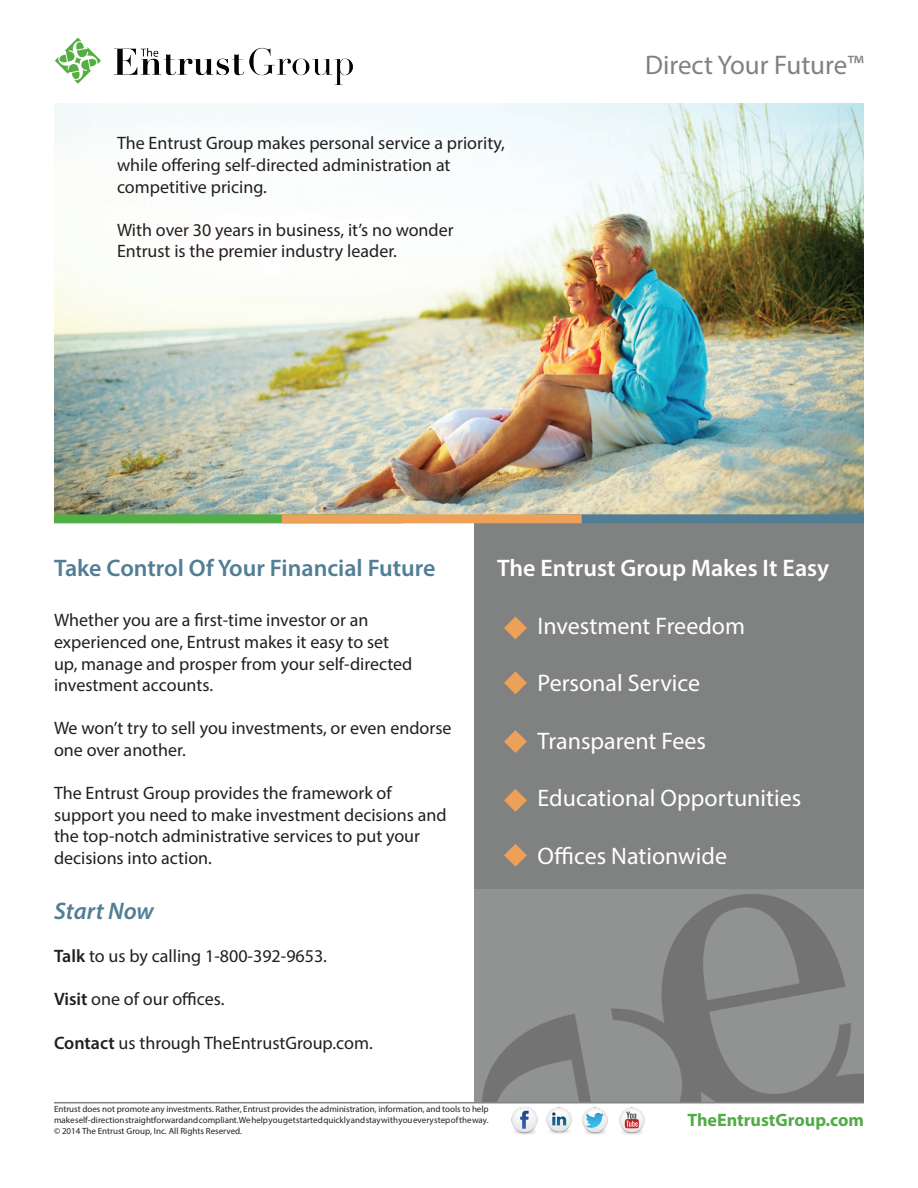
<style>
.page{position:relative;width:918px;height:1188px;background:#fff}
.page>*{position:absolute;margin:0;border:0;box-sizing:border-box;transform-origin:0 0}
.t1{font:27px "Myriad Pro";color:#808181}
.t2{font:24px "Myriad Pro";color:#fff}
.t3{font:600 24px "Myriad Pro";color:#517e95}
.t4{font:600 24px "Myriad Pro";color:#fff}
.t5{font:italic 600 24px "Myriad Pro";color:#517e95}
.t6{font:18px/21.6px "Myriad Pro";color:#231f20}
.t7{font:700 18px "Myriad Pro";color:#52ac46}
.t8{font:9px/10.8px "Myriad Pro";color:#231f20;text-align:justify}
.s1{font-weight:600}
</style>
<div class="page">
<div style="left:475px;top:523px;width:389px;height:579px;background:#808181"></div>
<img style="left:54px;top:104px;width:810px;height:410px">
<img style="left:55px;top:37px;width:298px;height:48px">
<hr style="left:54px;top:1102px;width:810px;height:1px;background:#808181">
<img style="left:582px;top:1107px;width:26px;height:28px">
<img style="left:546px;top:1107px;width:26px;height:27px">
<img style="left:511px;top:1107px;width:27px;height:28px">
<img style="left:619px;top:1107px;width:26px;height:28px">
<div style="left:54px;top:514px;width:349px;height:9px;background:#52ad47"></div>
<div style="left:536px;top:514px;width:328px;height:9px;background:#517e95"></div>
<div style="left:282px;top:514px;width:300px;height:9px;background:#eda158"></div>
<svg style="left:504px;top:616px;width:23px;height:23px"></svg>
<img style="left:475px;top:890px;width:389px;height:212px">
<svg style="left:504px;top:671px;width:23px;height:23px"></svg>
<svg style="left:504px;top:730px;width:23px;height:23px"></svg>
<svg style="left:504px;top:789px;width:23px;height:23px"></svg>
<svg style="left:504px;top:844px;width:23px;height:23px"></svg>
<p class="t6" style="left:117px;top:132px;width:389px">The Entrust Group makes personal service a priority, while offering self-directed administration at competitive pricing.</p>
<p class="t6" style="left:117px;top:219px;width:338px">With over 30 years in business, it’s no wonder<br>Entrust is the premier industry leader.</p>
<h1 class="t1" style="left:645px;top:49px;width:220px">Direct Your Future™</h1>
<h2 class="t3" style="left:54px;top:553px;width:383px">Take Control Of Your Financial Future</h2>
<p class="t6" style="left:54px;top:609px;width:360px">Whether you are a first-time investor or an experienced one, Entrust makes it easy to set up, manage and prosper from your self-directed investment accounts.</p>
<p class="t6" style="left:54px;top:717px;width:399px">We won’t try to sell you investments, or even endorse one over another.</p>
<p class="t6" style="left:54px;top:782px;width:394px">The Entrust Group provides the framework of support you need to make investment decisions and the top-notch administrative services to put your decisions into action.</p>
<h2 class="t5" style="left:54px;top:896px;width:101px">Start Now</h2>
<p class="t6" style="left:54px;top:945px;width:275px"><span class="s1">Talk</span> to us by calling 1-800-392-9653.</p>
<p class="t6" style="left:54px;top:988px;width:172px"><span class="s1">Visit</span> one of our offices.</p>
<p class="t6" style="left:54px;top:1031px;width:320px"><span class="s1">Contact</span> us through TheEntrustGroup.com.</p>
<h2 class="t4" style="left:497px;top:553px;width:334px">The Entrust Group Makes It Easy</h2>
<h2 class="t2" style="left:538px;top:611px;width:209px">Investment Freedom</h2>
<h2 class="t2" style="left:538px;top:668px;width:164px">Personal Service</h2>
<h2 class="t2" style="left:538px;top:726px;width:170px">Transparent Fees</h2>
<h2 class="t2" style="left:538px;top:784px;width:265px">Educational Opportunities</h2>
<h2 class="t2" style="left:538px;top:841px;width:191px">Offices Nationwide</h2>
<p class="t8" style="left:54px;top:1104px;width:436px">Entrust does not promote any investments. Rather, Entrust provides the administration, information, and tools to help make self-direction straightforward and compliant. We help you get started quickly and stay with you every step of the way. © 2014 The Entrust Group, Inc. All Rights Reserved.</p>
<p class="t7" style="left:687px;top:1108px;width:178px">TheEntrustGroup.com</p>
</div>
